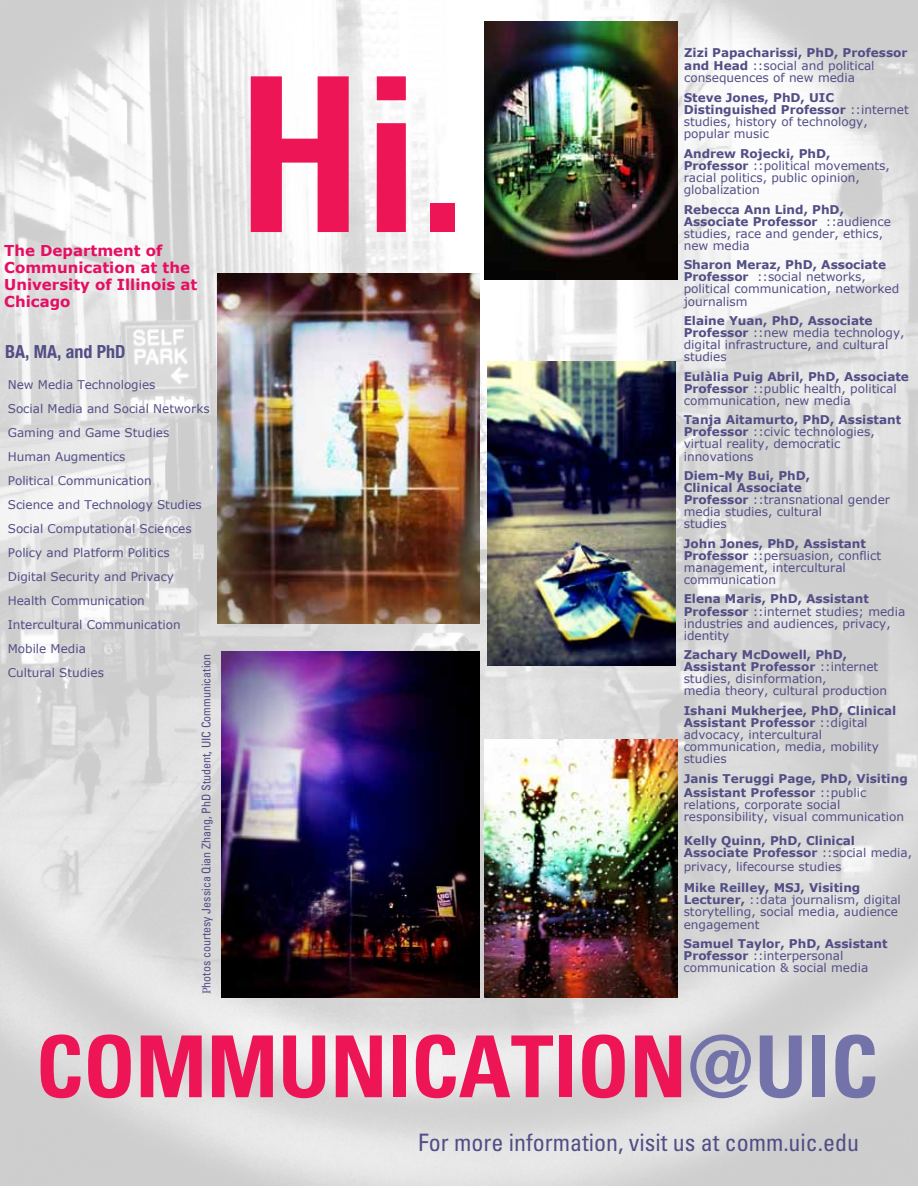
<style>
.page{position:relative;width:918px;height:1188px;background:#fff}
.page>*{position:absolute;margin:0;border:0;box-sizing:border-box;transform-origin:0 0}
.t1{font:700 condensed 215.7px "Univers";color:#ed1556;scale:.96 1}
.t2{font:700 condensed 85.5px "Univers";color:#ed1556}
.t3{font:condensed 24px "Univers";color:#524e86}
.t4{font:700 condensed 18px "Helvetica Neue";color:#524e86}
.t5{font:700 15px/17.1px "Verdana";color:#e50e63}
.t6{font:12px/12px "Verdana";color:#524e86}
.t7{font:700 12px/14.1px "Verdana";color:#524e86}
.t8{font:condensed 12px "Univers";color:#524e86}
.s1{font-family:"Minion Pro";font-stretch:normal}
.s2{font-weight:700}
.s3{font-weight:400}
.s4{color:#7473a9}
</style>
<div class="page">
<img style="left:0;top:0;width:918px;height:1186px">
<img style="left:488px;top:361px;width:188px;height:304px">
<img style="left:485px;top:740px;width:192px;height:257px">
<img style="left:485px;top:21px;width:192px;height:258px">
<img style="left:217px;top:273px;width:262px;height:351px">
<img style="left:221px;top:652px;width:259px;height:346px">
<p class="t5" style="left:4px;top:242px;width:195px">The Department of<br>Communication at the<br>University of Illinois at<br>Chicago</p>
<h3 class="t4" style="left:5px;top:337px;width:122px">BA, MA, and PhD</h3>
<p class="t6" style="left:8px;top:373px;width:203px;line-height:24px">New Media Technologies<br>Social Media and Social Networks<br>Gaming and Game Studies<br>Human Augmentics<br>Political Communication<br>Science and Technology Studies<br>Social Computational Sciences<br>Policy and Platform Politics<br>Digital Security and Privacy<br>Health Communication<br>Intercultural Communication<br>Mobile Media<br>Cultural Studies</p>
<p class="t8" style="left:199px;top:994px;width:342px;rotate:-90deg"><span class="s1">P</span>hotos courtesy Jessica Qian Zhang, PhD Student, UIC Communication</p>
<h1 class="t1" style="left:237px;top:23px;width:240px">Hi.</h1>
<p class="t6" style="left:684px;top:46px;width:225px;line-height:12.6px"><span class="s2">Zizi Papacharissi, PhD, Professor and Head</span> ::social and political consequences of new media</p>
<p class="t6" style="left:684px;top:92px;width:227px"><span class="s2">Steve Jones, PhD, UIC<br>Distinguished Professor</span> ::internet studies, history of technology, popular music</p>
<p class="t6" style="left:684px;top:148px;width:208px"><span class="s2">Andrew Rojecki, PhD,<br>Professor</span> ::political movements, racial politics, public opinion, globalization</p>
<p class="t6" style="left:684px;top:204px;width:209px"><span class="s2">Rebecca Ann Lind, PhD,<br>Associate Professor</span> ::audience studies, race and gender, ethics, new media</p>
<p class="t6" style="left:684px;top:259px;width:217px"><span class="s2">Sharon Meraz, PhD, Associate<br>Professor</span> ::social networks, political communication, networked journalism</p>
<p class="t6" style="left:684px;top:315px;width:222px"><span class="s2">Elaine Yuan, PhD, Associate<br>Professor</span> ::new media technology, digital infrastructure, and cultural studies</p>
<p class="t6" style="left:684px;top:371px;width:227px"><span class="s2">Eulàlia Puig Abril, PhD, Associate<br>Professor</span> ::public health, political communication, new media</p>
<p class="t6" style="left:684px;top:414px;width:219px"><span class="s2">Tanja Aitamurto, PhD, Assistant<br>Professor</span> ::civic technologies, virtual reality, democratic innovations</p>
<p class="t6" style="left:684px;top:470px;width:208px"><span class="s2">Diem-My Bui, PhD,<br>Clinical Associate<br>Professor</span> ::transnational gender media studies, cultural<br>studies</p>
<p class="t6" style="left:684px;top:538px;width:199px"><span class="s2">John Jones, PhD, Assistant<br>Professor</span> ::persuasion, conflict management, intercultural communication</p>
<p class="t6" style="left:684px;top:593px;width:223px"><span class="s2">Elena Maris, PhD, Assistant<br>Professor</span> ::internet studies; media industries and audiences, privacy, identity</p>
<p class="t6" style="left:684px;top:649px;width:205px"><span class="s2">Zachary McDowell, PhD,<br>Assistant Professor</span> ::internet studies, disinformation,<br>media theory, cultural production</p>
<p class="t6" style="left:684px;top:705px;width:214px"><span class="s2">Ishani Mukherjee, PhD, Clinical<br>Assistant Professor</span> ::digital advocacy, intercultural communication, media, mobility studies</p>
<p class="t7" style="left:684px;top:771px;width:226px">Janis Teruggi Page, PhD, Visiting<br>Assistant Professor <span class="s3">::public</span></p>
<p class="t6" style="left:683px;top:798px;width:222px">relations, corporate social responsibility, visual communication</p>
<p class="t7" style="left:684px;top:835px;width:230px;line-height:12px">Kelly Quinn, PhD, Clinical<br>Associate Professor <span class="s3">::social media,</span></p>
<p class="t6" style="left:684px;top:861px;width:159px">privacy, lifecourse studies</p>
<p class="t6" style="left:684px;top:882px;width:219px"><span class="s2">Mike Reilley, MSJ, Visiting<br>Lecturer,</span> ::data journalism, digital storytelling, social media, audience engagement</p>
<p class="t6" style="left:683px;top:938px;width:206px"><span class="s2">Samuel Taylor, PhD, Assistant<br>Professor</span> ::interpersonal communication &amp; social media</p>
<h2 class="t2" style="left:36px;top:1014px;width:844px">COMMUNICATION<span class="s4">@UIC</span></h2>
<h3 class="t3" style="left:418px;top:1128px;width:443px">For more information, visit us at comm.uic.edu</h3>
</div>
